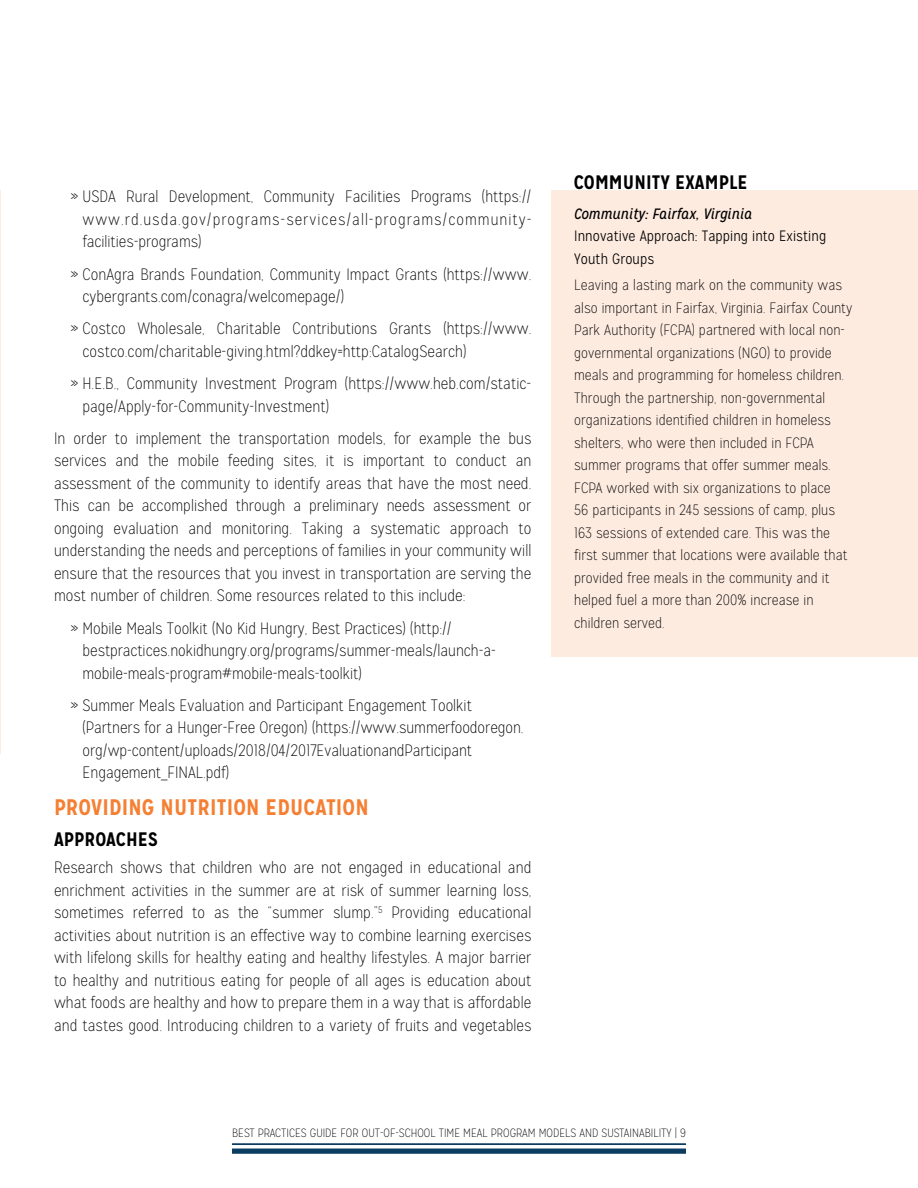
<style>
.page{position:relative;width:918px;height:1188px;background:#fff}
.page>*{position:absolute;margin:0;border:0;box-sizing:border-box;transform-origin:0 0}
.t1{font:700 22.5px "Mission Gothic";letter-spacing:.005em;color:#f57f32}
.t2{font:700 19.5px "Mission Gothic";letter-spacing:.005em;color:#000}
.t3{font:100 16.5px/22.5px "Mission Gothic";letter-spacing:.005em;color:#000}
.t4{font:100 15px/22.5px "Mission Gothic";letter-spacing:.005em;color:#000}
.t5{font:300 15px/22.5px "Mission Gothic";letter-spacing:.005em;color:#000}
.t6{font:italic 15px "Mission Gothic";letter-spacing:.005em;color:#000}
.t7{font:100 12px "Mission Gothic";color:#000}
</style>
<div class="page">
<hr style="left:232px;top:1143px;width:454px;height:2px;background:#0b3c61">
<div style="left:232px;top:1149px;width:454px;height:5px;background:#0b3c61"></div>
<hr style="left:0;top:190px;width:1px;height:564px;background:#f57f32">
<div style="left:551px;top:190px;width:367px;height:467px;background:#fdebe0"></div>
<p class="t3" style="left:82px;top:186px;width:450px;text-align:justify;text-indent:-12px">» USDA Rural Development, Community Facilities Programs (https:// www.rd.usda.gov/programs-services/all-programs/community&shy;facilities-programs)</p>
<p class="t3" style="left:82px;top:263px;width:450px;text-indent:-12px">» ConAgra Brands Foundation, Community Impact Grants (https://www. cybergrants.com/conagra/welcomepage/)</p>
<p class="t3" style="left:82px;top:318px;width:450px;text-indent:-12px">» Costco Wholesale, Charitable Contributions Grants (https://www. costco.com/charitable-giving.html?ddkey=http:CatalogSearch)</p>
<p class="t3" style="left:82px;top:372px;width:450px;text-indent:-12px">» H.E.B., Community Investment Program (https://www.heb.com/static&shy;page/Apply-for-Community-Investment)</p>
<p class="t3" style="left:54px;top:427px;width:479px;text-align:justify">In order to implement the transportation models, for example the bus services and the mobile feeding sites, it is important to conduct an assessment of the community to identify areas that have the most need.<br>This can be accomplished through a preliminary needs assessment or ongoing evaluation and monitoring. Taking a systematic approach to understanding the needs and perceptions of families in your community will ensure that the resources that you invest in transportation are serving the most number of children. Some resources related to this include:</p>
<p class="t3" style="left:82px;top:617px;width:415px;text-indent:-12px">» Mobile Meals Toolkit (No Kid Hungry, Best Practices) (http:// bestpractices.nokidhungry.org/programs/summer-meals/launch-a&shy;mobile-meals-program#mobile-meals-toolkit)</p>
<p class="t3" style="left:82px;top:694px;width:443px;text-indent:-12px">» Summer Meals Evaluation and Participant Engagement Toolkit (Partners for a Hunger-Free Oregon) (https://www.summerfoodoregon. org/wp-content/uploads/2018/04/2017EvaluationandParticipant Engagement_FINAL.pdf)</p>
<h1 class="t1" style="left:54px;top:793px;width:316px">PROVIDING NUTRITION EDUCATION</h1>
<p class="t2" style="left:54px;top:827px;width:105px">APPROACHES</p>
<p class="t3" style="left:54px;top:856px;width:479px;text-align:justify">Research shows that children who are not engaged in educational and enrichment activities in the summer are at risk of summer learning loss, sometimes referred to as the “summer slump.”<sup>5</sup> Providing educational activities about nutrition is an effective way to combine learning exercises with lifelong skills for healthy eating and healthy lifestyles. A major barrier to healthy and nutritious eating for people of all ages is education about what foods are healthy and how to prepare them in a way that is affordable and tastes good. Introducing children to a variety of fruits and vegetables</p>
<p class="t2" style="left:574px;top:170px;width:176px">COMMUNITY EXAMPLE</p>
<p class="t6" style="left:574px;top:204px;width:180px">Community: Fairfax, Virginia</p>
<p class="t5" style="left:574px;top:225px;width:254px">Innovative Approach: Tapping into Existing<br>Youth Groups</p>
<p class="t4" style="left:574px;top:274px;width:280px">Leaving a lasting mark on the community was also important in Fairfax, Virginia. Fairfax County Park Authority (FCPA) partnered with local non&shy;governmental organizations (NGO) to provide meals and programming for homeless children.<br>Through the partnership, non-governmental organizations identified children in homeless shelters, who were then included in FCPA summer programs that offer summer meals.<br>FCPA worked with six organizations to place<br>56 participants in 245 sessions of camp, plus 163 sessions of extended care. This was the first summer that locations were available that provided free meals in the community and it helped fuel a more than 200% increase in children served.</p>
<p class="t7" style="left:232px;top:1125px;width:455px">BEST PRACTICES GUIDE FOR OUT-OF-SCHOOL TIME MEAL PROGRAM MODELS AND SUSTAINABILITY | 9</p>
</div>
